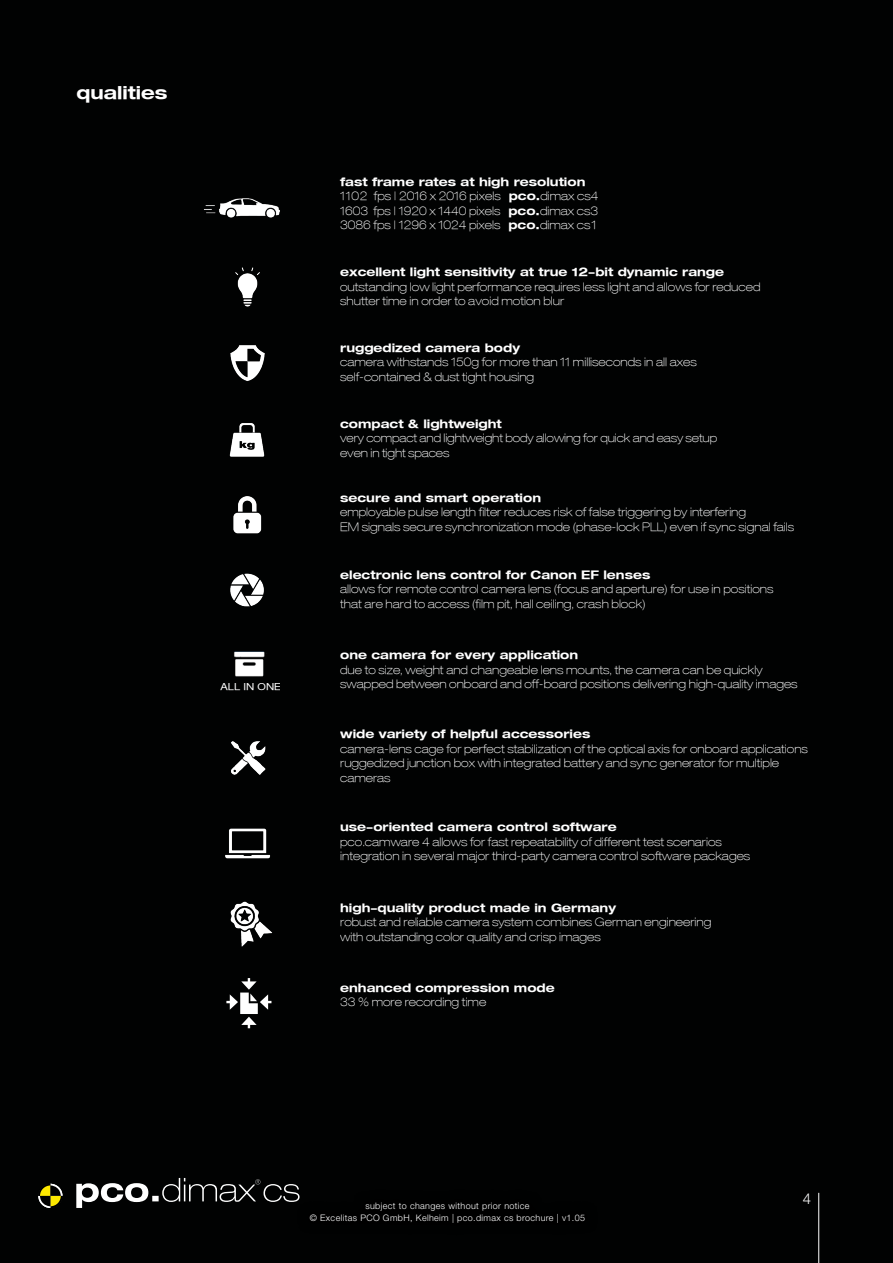
<style>
.page{position:relative;width:893px;height:1263px;background:#010202}
.page>*{position:absolute;margin:0;border:0;box-sizing:border-box;transform-origin:0 0}
.Titel{font:700 expanded 18px "Helvetica Neue";color:#fff}
.t1{font:300 15px "Helvetica Neue LT Std";color:#fff}
.Titel-2{font:100 expanded 11.85px/14.5px "Helvetica Neue";color:#fff}
.Titel-3{font:700 expanded 11.85px/14.5px "Helvetica Neue";color:#fff}
.t2{font:expanded 9.75px "Helvetica Neue";color:#fff}
.t3{font:300 9px "Helvetica Neue LT Std";letter-spacing:.04em;color:#fff}
.s1{font-weight:700}
.s2{font-weight:100}
</style>
<div class="page">
<svg style="left:76px;top:1178px;width:223px;height:30px"></svg>
<svg style="left:38px;top:1184px;width:25px;height:24px"></svg>
<img style="left:204px;top:198px;width:76px;height:20px">
<img style="left:235px;top:267px;width:25px;height:40px">
<img style="left:230px;top:345px;width:35px;height:36px">
<img style="left:229px;top:423px;width:36px;height:34px">
<img style="left:233px;top:496px;width:29px;height:38px">
<img style="left:230px;top:573px;width:34px;height:34px">
<img style="left:234px;top:651px;width:31px;height:26px">
<img style="left:231px;top:741px;width:35px;height:34px">
<img style="left:230px;top:901px;width:43px;height:46px">
<img style="left:225px;top:828px;width:45px;height:31px">
<svg style="left:226px;top:978px;width:45px;height:50px"></svg>
<hr style="left:818px;top:1193px;width:1px;height:70px;background:#fff">
<div style="left:297px;top:1189px;width:301px;height:47px;background:#000"></div>
<p class="Titel" style="left:77px;top:81px;width:92px">qualities</p>
<p class="t2" style="left:221px;top:681px;width:62px">ALL IN ONE</p>
<p class="Titel-3" style="left:340px;top:174px;width:247px">fast frame rates at high resolution</p>
<p class="Titel-2" style="left:340px;top:189px;width:260px">1102 fps | 2016 x 2016 pixels <span class="s1">pco.</span>dimax cs4</p>
<p class="Titel-2" style="left:340px;top:203px;width:259px">1603 fps | 1920 x 1440 pixels <span class="s1">pco.</span>dimax cs3</p>
<p class="Titel-2" style="left:340px;top:218px;width:258px">3086 fps | 1296 x 1024 pixels <span class="s1">pco.</span>dimax cs1</p>
<p class="Titel-3" style="left:340px;top:264px;width:385px">excellent light sensitivity at true 12-bit dynamic range</p>
<p class="Titel-2" style="left:340px;top:279px;width:422px">outstanding low light performance requires less light and allows for reduced</p>
<p class="Titel-2" style="left:340px;top:294px;width:226px">shutter time in order to avoid motion blur</p>
<p class="Titel-3" style="left:340px;top:340px;width:181px">ruggedized camera body</p>
<p class="Titel-2" style="left:340px;top:354px;width:358px">camera withstands 150g for more than 11 milliseconds in all axes</p>
<p class="Titel-2" style="left:340px;top:369px;width:196px">self-contained &amp; dust tight housing</p>
<p class="Titel-3" style="left:340px;top:416px;width:163px">compact &amp; lightweight</p>
<p class="Titel-2" style="left:340px;top:431px;width:378px">very compact and lightweight body allowing for quick and easy setup</p>
<p class="Titel-2" style="left:340px;top:446px;width:111px">even in tight spaces</p>
<p class="Titel-2" style="left:340px;top:490px;width:456px"><span class="s1">secure and smart operation<br></span>employable pulse length filter reduces risk of false triggering by interfering<br>EM signals secure synchronization mode (phase-lock PLL) even if sync signal fails</p>
<p class="Titel-2" style="left:340px;top:567px;width:435px"><span class="s1">electronic lens control for Canon EF lenses<br></span>allows for remote control camera lens (focus and aperture) for use in positions that are hard to access (film pit, hall ceiling, crash block)</p>
<p class="Titel-2" style="left:340px;top:647px;width:459px"><span class="s1">one camera for every application<br></span>due to size, weight and changeable lens mounts, the camera can be quickly swapped between onboard and off-board positions delivering high-quality images</p>
<p class="Titel-2" style="left:340px;top:727px;width:469px"><span class="s1">wide variety of helpful accessories<br></span>camera-lens cage for perfect stabilization of the optical axis for onboard applications ruggedized junction box with integrated battery and sync generator for multiple cameras</p>
<p class="Titel-3" style="left:340px;top:819px;width:278px">use-oriented camera control software</p>
<p class="Titel-2" style="left:340px;top:834px;width:383px">pco.camware 4 allows for fast repeatability of different test scenarios</p>
<p class="Titel-2" style="left:340px;top:848px;width:412px">integration in several major third-party camera control software packages</p>
<p class="Titel-2" style="left:340px;top:900px;width:373px"><span class="s1">high-quality product made in Germany<br></span>robust and reliable camera system combines German engineering with outstanding color quality and crisp images</p>
<p class="Titel-3" style="left:340px;top:980px;width:216px">enhanced compression mode<br><span class="s2">33 % more recording time</span></p>
<p class="t3" style="left:365px;top:1200px;width:166px">subject to changes without prior notice</p>
<p class="t3" style="left:310px;top:1212px;width:277px">© Excelitas PCO GmbH, Kelheim | pco.dimax cs brochure | v1.05</p>
<p class="t1" style="left:803px;top:1189px;width:10px">4</p>
</div>
